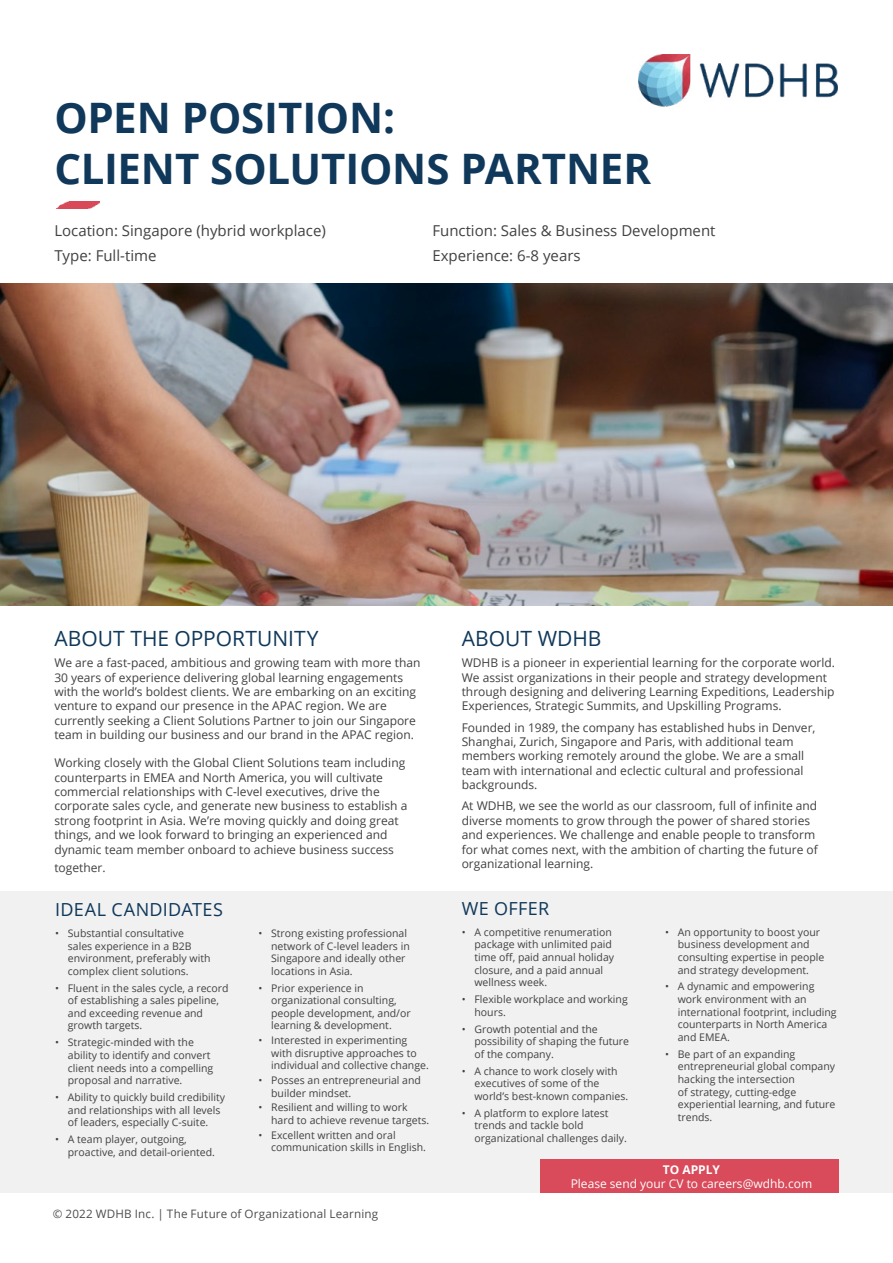
<style>
.page{position:relative;width:893px;height:1263px;background:#fff}
.page>*{position:absolute;margin:0;border:0;box-sizing:border-box;transform-origin:0 0}
.t1{font:700 42px/50.4px "Open Sans";letter-spacing:-.005em;color:#10385a}
.t2{font:21px "Open Sans";color:#10385a}
.t3{font:18px "Open Sans";letter-spacing:.02em;color:#10385a}
.t4{font:15px "Open Sans";color:#414042}
.t5{font:12px/14.4px "Open Sans";color:#414042}
.t6{font:12px "Open Sans";color:#fff}
.t7{font:700 12px "Open Sans";color:#fff}
.t8{font:11.7px "Open Sans";letter-spacing:.015em;color:#4d4d4f}
.t9{font:10.5px/12.6px "Open Sans";color:#414042}
</style>
<div class="page">
<img style="left:0;top:284px;width:893px;height:321px">
<img style="left:639px;top:54px;width:198px;height:53px">
<div style="left:0;top:891px;width:893px;height:302px;background:#f1f1f2"></div>
<img style="left:56px;top:201px;width:44px;height:8px">
<div style="left:540px;top:1159px;width:299px;height:34px;background:#d94a5a"></div>
<h1 class="t1" style="left:54px;top:92px;width:598px">OPEN POSITION:<br>CLIENT SOLUTIONS PARTNER</h1>
<h3 class="t4" style="left:54px;top:220px;width:273px">Location: Singapore (hybrid workplace)</h3>
<h3 class="t4" style="left:432px;top:220px;width:285px">Function: Sales &amp; Business Development</h3>
<h3 class="t4" style="left:54px;top:245px;width:104px">Type: Full-time</h3>
<h3 class="t4" style="left:432px;top:245px;width:150px">Experience: 6-8 years</h3>
<h2 class="t2" style="left:54px;top:624px;width:266px">ABOUT THE OPPORTUNITY</h2>
<p class="t5" style="left:54px;top:655px;width:368px">We are a fast-paced, ambitious and growing team with more than 30 years of experience delivering global learning engagements with the world’s boldest clients. We are embarking on an exciting venture to expand our presence in the APAC region. We are currently seeking a Client Solutions Partner to join our Singapore team in building our business and our brand in the APAC region.</p>
<p class="t5" style="left:54px;top:755px;width:354px">Working closely with the Global Client Solutions team including counterparts in EMEA and North America, you will cultivate commercial relationships with C-level executives, drive the corporate sales cycle, and generate new business to establish a strong footprint in Asia. We’re moving quickly and doing great things, and we look forward to bringing an experienced and dynamic team member onboard to achieve business success</p>
<p class="t5" style="left:54px;top:860px;width:53px">together.</p>
<h3 class="t3" style="left:55px;top:897px;width:169px">IDEAL CANDIDATES</h3>
<p class="t9" style="left:68px;top:926px;width:144px;text-indent:-13px">• Substantial consultative sales experience in a B2B environment, preferably with complex client solutions.</p>
<p class="t9" style="left:68px;top:981px;width:162px;text-indent:-13px">• Fluent in the sales cycle, a record of establishing a sales pipeline, and exceeding revenue and growth targets.</p>
<p class="t9" style="left:68px;top:1036px;width:147px;text-indent:-13px">• Strategic-minded with the ability to identify and convert client needs into a compelling proposal and narrative.</p>
<p class="t9" style="left:68px;top:1090px;width:159px;text-indent:-13px">• Ability to quickly build credibility and relationships with all levels of leaders, especially C-suite.</p>
<p class="t9" style="left:68px;top:1132px;width:149px;text-indent:-13px">• A team player, outgoing, proactive, and detail-oriented.</p>
<p class="t9" style="left:271px;top:926px;width:140px;text-indent:-13px">• Strong existing professional network of C-level leaders in<br>Singapore and ideally other locations in Asia.</p>
<p class="t9" style="left:271px;top:981px;width:141px;text-indent:-13px">• Prior experience in organizational consulting, people development, and/or learning &amp; development.</p>
<p class="t9" style="left:271px;top:1034px;width:159px;text-indent:-13px">• Interested in experimenting with disruptive approaches to individual and collective change.</p>
<p class="t9" style="left:271px;top:1074px;width:151px;text-indent:-13px">• Posses an entrepreneurial and builder mindset.</p>
<p class="t9" style="left:271px;top:1101px;width:160px;text-indent:-13px">• Resilient and willing to work hard to achieve revenue targets.</p>
<p class="t9" style="left:271px;top:1128px;width:156px;text-indent:-13px">• Excellent written and oral communication skills in English.</p>
<p class="t8" style="left:53px;top:1206px;width:327px">© 2022 WDHB Inc. | The Future of Organizational Learning</p>
<h2 class="t2" style="left:462px;top:624px;width:141px">ABOUT WDHB</h2>
<p class="t5" style="left:462px;top:655px;width:375px">WDHB is a pioneer in experiential learning for the corporate world.<br>We assist organizations in their people and strategy development through designing and delivering Learning Expeditions, Leadership Experiences, Strategic Summits, and Upskilling Programs.</p>
<p class="t5" style="left:462px;top:720px;width:355px">Founded in 1989, the company has established hubs in Denver, Shanghai, Zurich, Singapore and Paris, with additional team members working remotely around the globe. We are a small team with international and eclectic cultural and professional backgrounds.</p>
<p class="t5" style="left:462px;top:798px;width:358px">At WDHB, we see the world as our classroom, full of infinite and diverse moments to grow through the power of shared stories and experiences. We challenge and enable people to transform for what comes next, with the ambition of charting the future of organizational learning.</p>
<h3 class="t3" style="left:462px;top:896px;width:89px">WE OFFER</h3>
<p class="t9" style="left:474px;top:925px;width:141px;text-indent:-13px">• A competitive renumeration package with unlimited paid time off, paid annual holiday closure, and a paid annual wellness week.</p>
<p class="t9" style="left:474px;top:993px;width:155px;text-indent:-13px">• Flexible workplace and working hours.</p>
<p class="t9" style="left:474px;top:1022px;width:156px;text-indent:-13px">• Growth potential and the possibility of shaping the future of the company.</p>
<p class="t9" style="left:474px;top:1064px;width:155px;text-indent:-13px">• A chance to work closely with executives of some of the world’s best-known companies.</p>
<p class="t9" style="left:474px;top:1106px;width:154px;text-indent:-13px">• A platform to explore latest trends and tackle bold organizational challenges daily.</p>
<p class="t9" style="left:678px;top:925px;width:148px;text-indent:-13px">• An opportunity to boost your business development and consulting expertise in people and strategy development.</p>
<p class="t9" style="left:678px;top:980px;width:160px;text-indent:-13px">• A dynamic and empowering work environment with an international footprint, including counterparts in North America and EMEA.</p>
<p class="t9" style="left:678px;top:1047px;width:159px;text-indent:-13px">• Be part of an expanding entrepreneurial global company hacking the intersection<br>of strategy, cutting-edge experiential learning, and future trends.</p>
<p class="t7" style="left:663px;top:1161px;width:59px">TO APPLY</p>
<p class="t6" style="left:571px;top:1175px;width:243px">Please send your CV to careers@wdhb.com</p>
</div>
